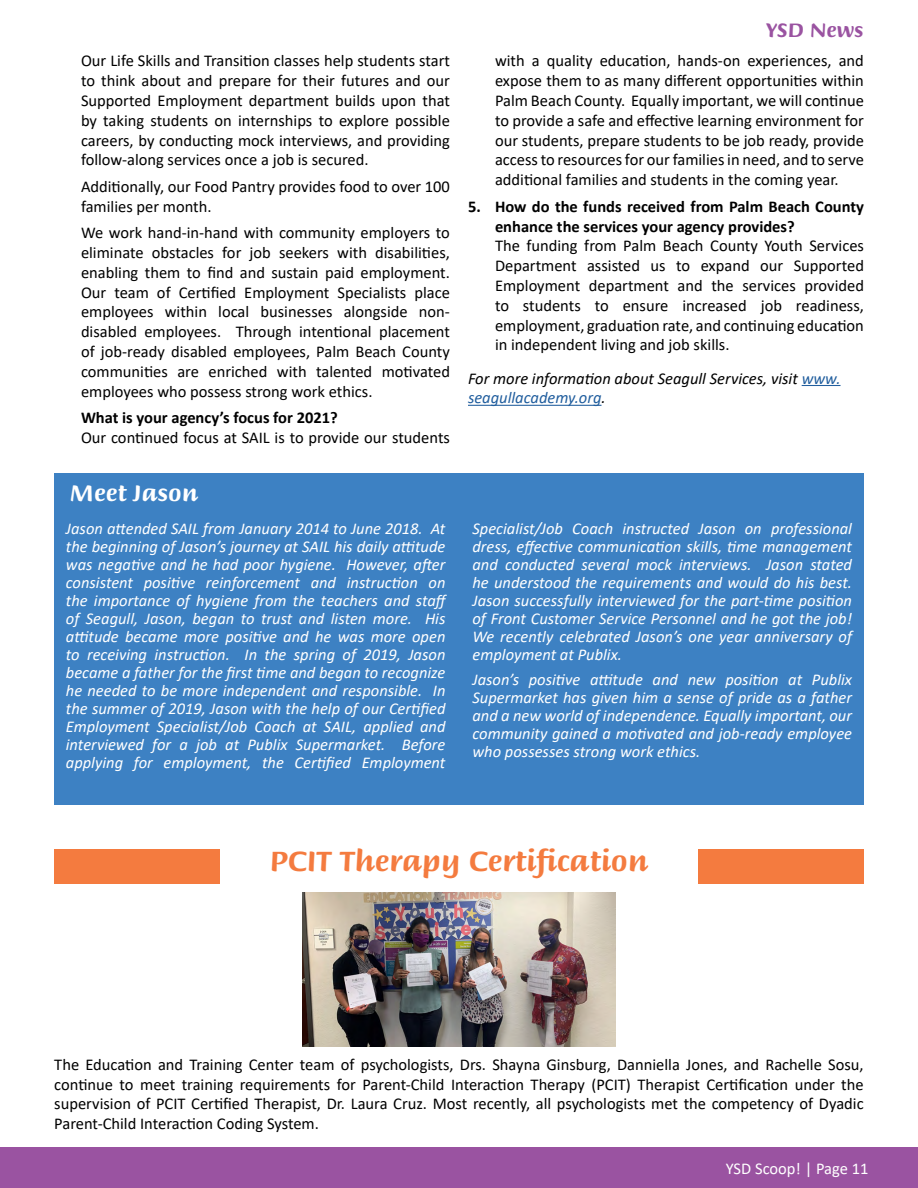
<style>
.page{position:relative;width:918px;height:1188px;background:#fff}
.page>*{position:absolute;margin:0;border:0;box-sizing:border-box;transform-origin:0 0}
.t1{font:700 30px "Briem Script Std";color:#f47b3f}
.t2{font:700 24px "Briem Script Std";color:#fff}
.t3{font:700 21px "Briem Script Std";color:#9a53a1}
.t4{font:16.5px/19.8px "Calibri";color:#000;text-align:justify}
.t5{font:italic 16.5px/18px "Calibri";color:#fff;text-align:justify}
.t6{font:700 16.5px/19.8px "Calibri";color:#000}
.t7{font:italic 16.5px/19.8px "Calibri";color:#000}
.t8{font:16.5px "Calibri";color:#fff}
.s1{color:#215e9e}
</style>
<div class="page">
<div style="left:0;top:1148px;width:918px;height:40px;background:#9a53a1"></div>
<div style="left:54px;top:473px;width:810px;height:331px;background:#3d81c3"></div>
<hr style="left:802px;top:385px;width:39px;height:1px;background:#215e9e">
<hr style="left:468px;top:405px;width:134px;height:1px;background:#215e9e">
<div style="left:54px;top:849px;width:165px;height:34px;background:#f47b3f"></div>
<div style="left:699px;top:849px;width:165px;height:34px;background:#f47b3f"></div>
<img style="left:303px;top:892px;width:312px;height:155px">
<p class="t4" style="left:81px;top:51px;width:371px">Our Life Skills and Transition classes help students start to think about and prepare for their futures and our Supported Employment department builds upon that by taking students on internships to explore possible careers, by conducting mock interviews, and providing follow-along services once a job is secured.</p>
<p class="t4" style="left:81px;top:176px;width:371px">Additionally, our Food Pantry provides food to over 100 families per month.</p>
<p class="t4" style="left:81px;top:222px;width:371px">We work hand-in-hand with community employers to eliminate obstacles for job seekers with disabilities, enabling them to find and sustain paid employment.<br>Our team of Certified Employment Specialists place employees within local businesses alongside non&shy;disabled employees. Through intentional placement of job-ready disabled employees, Palm Beach County communities are enriched with talented motivated employees who possess strong work ethics.</p>
<p class="t6" style="left:81px;top:408px;width:258px">What is your agency’s focus for 2021?</p>
<p class="t4" style="left:81px;top:427px;width:370px">Our continued focus at SAIL is to provide our students</p>
<p class="t2" style="left:69px;top:480px;width:130px">Meet Jason</p>
<p class="t3" style="left:766px;top:19px;width:99px">YSD News</p>
<p class="t4" style="left:495px;top:51px;width:371px">with a quality education, hands-on experiences, and expose them to as many different opportunities within Palm Beach County. Equally important, we will continue to provide a safe and effective learning environment for our students, prepare students to be job ready, provide access to resources for our families in need, and to serve additional families and students in the coming year.</p>
<p class="t6" style="left:495px;top:196px;width:371px;text-indent:-27px">5. How do the funds received from Palm Beach County enhance the services your agency provides?</p>
<p class="t4" style="left:495px;top:236px;width:371px">The funding from Palm Beach County Youth Services Department assisted us to expand our Supported Employment department and the services provided to students to ensure increased job readiness, employment, graduation rate, and continuing education in independent living and job skills.</p>
<p class="t7" style="left:468px;top:368px;width:374px">For more information about Seagull Services, visit <span class="s1">www. seagullacademy.org</span>.</p>
<p class="t5" style="left:66px;top:519px;width:384px;text-align:left">Jason attended SAIL from January 2014 to June 2018. At the beginning of Jason’s journey at SAIL his daily attitude was negative and he had poor hygiene. However, after consistent positive reinforcement and instruction on the importance of hygiene from the teachers and staff of Seagull, Jason, began to trust and listen more. His attitude became more positive and he was more open to receiving instruction. In the spring of 2019, Jason became a father for the first time and began to recognize he needed to be more independent and responsible. In the summer of 2019, Jason with the help of our Certified Employment Specialist/Job Coach at SAIL, applied and interviewed for a job at Publix Supermarket. Before applying for employment, the Certified Employment</p>
<p class="t5" style="left:472px;top:519px;width:381px">Specialist/Job Coach instructed Jason on professional dress, effective communication skills, time management and conducted several mock interviews. Jason stated he understood the requirements and would do his best.<br>Jason successfully interviewed for the part-time position of Front Customer Service Personnel and he got the job!<br>We recently celebrated Jason’s one year anniversary of employment at Publix.</p>
<p class="t5" style="left:472px;top:670px;width:381px">Jason’s positive attitude and new position at Publix Supermarket has given him a sense of pride as a father and a new world of independence. Equally important, our community gained a motivated and job-ready employee who possesses strong work ethics.</p>
<p class="t1" style="left:270px;top:845px;width:380px">PCIT Therapy Certification</p>
<p class="t4" style="left:54px;top:1054px;width:811px">The Education and Training Center team of psychologists, Drs. Shayna Ginsburg, Danniella Jones, and Rachelle Sosu, continue to meet training requirements for Parent-Child Interaction Therapy (PCIT) Therapist Certification under the supervision of PCIT Certified Therapist, Dr. Laura Cruz. Most recently, all psychologists met the competency of Dyadic Parent-Child Interaction Coding System.</p>
<p class="t8" style="left:726px;top:1157px;width:144px">YSD Scoop! | Page 11</p>
</div>
